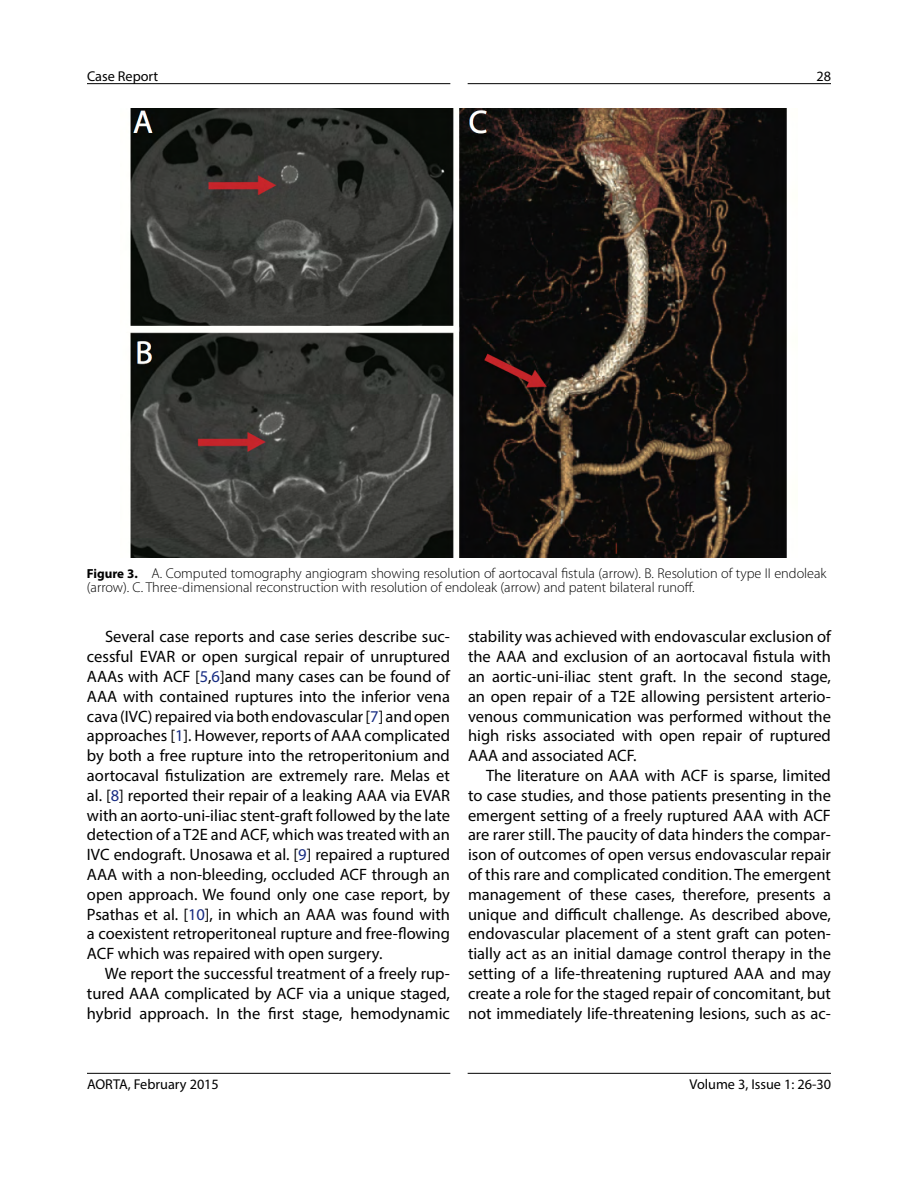
<style>
.page{position:relative;width:918px;height:1188px;background:#fff}
.page>*{position:absolute;margin:0;border:0;box-sizing:border-box;transform-origin:0 0}
.t1{font:16.5px/19.8px "Myriad Pro";color:#000;text-align:justify}
.t2{font:300 14.25px/14.2px "Myriad Pro";color:#000}
.t3{font:14.25px "Myriad Pro";color:#000}
.s1{font-weight:700;font-size:13.2px}
.s2{color:#162b82}
</style>
<div class="page">
<hr style="left:87px;top:1073px;width:363px;height:1px;background:#000">
<hr style="left:468px;top:1073px;width:363px;height:1px;background:#000">
<hr style="left:87px;top:83px;width:363px;height:1px;background:#000">
<hr style="left:468px;top:83px;width:363px;height:1px;background:#000">
<img style="left:130px;top:108px;width:657px;height:450px">
<p class="t3" style="left:87px;top:67px;width:73px">Case Report</p>
<p class="t3" style="left:816px;top:67px;width:16px">28</p>
<p class="t2" style="left:87px;top:566px;width:741px"><span class="s1">Figure 3.</span> A. Computed tomography angiogram showing resolution of aortocaval fistula (arrow). B. Resolution of type II endoleak (arrow). C. Three-dimensional reconstruction with resolution of endoleak (arrow) and patent bilateral runoff.</p>
<p class="t1" style="left:87px;top:627px;width:365px;text-indent:18px">Several case reports and case series describe suc&shy;cessful EVAR or open surgical repair of unruptured AAAs with ACF [<span class="s2">5</span>,<span class="s2">6</span>]and many cases can be found of AAA with contained ruptures into the inferior vena cava (IVC) repaired via both endovascular [<span class="s2">7</span>] and open approaches [<span class="s2">1</span>]. However, reports of AAA complicated by both a free rupture into the retroperitonium and aortocaval fistulization are extremely rare. Melas et al. [<span class="s2">8</span>] reported their repair of a leaking AAA via EVAR with an aorto-uni-iliac stent-graft followed by the late detection of a T2E and ACF, which was treated with an IVC endograft. Unosawa et al. [<span class="s2">9</span>] repaired a ruptured AAA with a non-bleeding, occluded ACF through an open approach. We found only one case report, by Psathas et al. [<span class="s2">10</span>], in which an AAA was found with a coexistent retroperitoneal rupture and free-flowing ACF which was repaired with open surgery.</p>
<p class="t1" style="left:87px;top:963px;width:365px;text-indent:18px">We report the successful treatment of a freely rup&shy;tured AAA complicated by ACF via a unique staged, hybrid approach. In the first stage, hemodynamic</p>
<p class="t1" style="left:468px;top:627px;width:365px">stability was achieved with endovascular exclusion of the AAA and exclusion of an aortocaval fistula with an aortic-uni-iliac stent graft. In the second stage, an open repair of a T2E allowing persistent arterio&shy;venous communication was performed without the high risks associated with open repair of ruptured AAA and associated ACF.</p>
<p class="t1" style="left:468px;top:765px;width:365px;text-indent:18px">The literature on AAA with ACF is sparse, limited to case studies, and those patients presenting in the emergent setting of a freely ruptured AAA with ACF are rarer still. The paucity of data hinders the compar&shy;ison of outcomes of open versus endovascular repair of this rare and complicated condition. The emergent management of these cases, therefore, presents a unique and difficult challenge. As described above, endovascular placement of a stent graft can poten&shy;tially act as an initial damage control therapy in the setting of a life-threatening ruptured AAA and may create a role for the staged repair of concomitant, but not immediately life-threatening lesions, such as ac-</p>
<p class="t3" style="left:87px;top:1075px;width:133px">AORTA, February 2015</p>
<p class="t3" style="left:690px;top:1075px;width:143px">Volume 3, Issue 1: 26-30</p>
</div>
